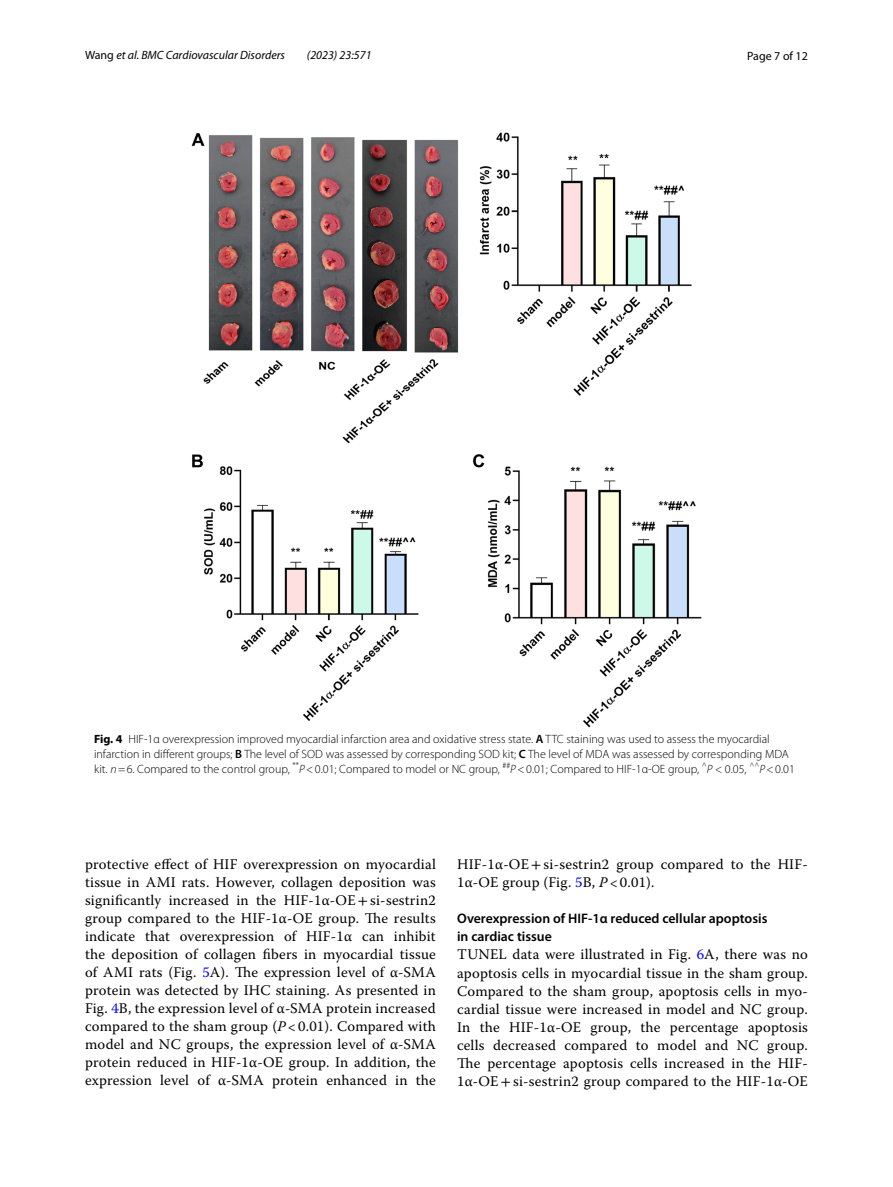
<style>
.page{position:relative;width:893px;height:1187px;background:#fff}
.page>*{position:absolute;margin:0;border:0;box-sizing:border-box;transform-origin:0 0}
.t1{font:14.7px/18px "Warnock Pro";letter-spacing:.015em;color:#000;text-align:justify}
.t2{font:600 13.8px/18px "Myriad Pro";color:#000}
.t3{font:300 12px/15px "Myriad Pro";color:#000}
.t4{font:italic 12px "Myriad Pro";color:#000}
.t5{font:12px "Myriad Pro";color:#000}
.s1{font-style:normal}
.s2{font-weight:700}
.s3{font-weight:600}
.s4{font-style:italic}
.s5{font-family:"STIX"}
.s6{color:#00f}
</style>
<div class="page">
<img style="left:191px;top:133px;width:511px;height:594px">
<p class="t4" style="left:85px;top:48px;width:202px"><span class="s1">Wang</span> et al. BMC Cardiovascular Disorders</p>
<p class="t4" style="left:307px;top:48px;width:66px">(2023) 23:571</p>
<p class="t5" style="left:747px;top:48px;width:62px">Page 7 of 12</p>
<p class="t3" style="left:94px;top:731px;width:702px"><span class="s2">Fig. 4</span> HIF-1α overexpression improved myocardial infarction area and oxidative stress state. <span class="s3">A</span> TTC staining was used to assess the myocardial infarction in different groups; <span class="s3">B</span> The level of SOD was assessed by corresponding SOD kit; <span class="s3">C</span> The level of MDA was assessed by corresponding MDA kit. <span class="s4">n</span>=6. Compared to the control group, <sup>**</sup><span class="s4">P</span>&lt;0.01; Compared to model or NC group, <sup>##</sup><span class="s4">P</span>&lt;0.01; Compared to HIF-1α-OE group, <sup>^</sup><span class="s4">P</span> &lt; 0.05, <sup>^^</sup><span class="s4">P</span>&lt;0.01</p>
<p class="t1" style="left:85px;top:855px;width:352px">protective effect of HIF overexpression on myocardial tissue in AMI rats. However, collagen deposition was significantly increased in the HIF-1α-OE<span class="s5">+</span>si-sestrin2 group compared to the HIF-1α-OE group. The results indicate that overexpression of HIF-1α can inhibit the deposition of collagen fibers in myocardial tissue of AMI rats (Fig. <span class="s6">5</span>A). The expression level of α-SMA protein was detected by IHC staining. As presented in Fig. <span class="s6">4</span>B, the expression level of α-SMA protein increased compared to the sham group (<span class="s4">P</span> &lt; 0.01). Compared with model and NC groups, the expression level of α-SMA protein reduced in HIF-1α-OE group. In addition, the expression level of α-SMA protein enhanced in the</p>
<p class="t1" style="left:457px;top:855px;width:352px">HIF-1α-OE<span class="s5">+</span>si-sestrin2 group compared to the HIF-<br>1α-OE group (Fig. <span class="s6">5</span>B, <span class="s4">P</span> &lt; 0.01).</p>
<p class="t2" style="left:457px;top:909px;width:312px">Overexpression of HIF‑1α reduced cellular apoptosis in cardiac tissue</p>
<p class="t1" style="left:457px;top:945px;width:352px">TUNEL data were illustrated in Fig. <span class="s6">6</span>A, there was no apoptosis cells in myocardial tissue in the sham group.<br>Compared to the sham group, apoptosis cells in myo&shy;cardial tissue were increased in model and NC group.<br>In the HIF-1α-OE group, the percentage apoptosis cells decreased compared to model and NC group.<br>The percentage apoptosis cells increased in the HIF-1α-OE<span class="s5">+</span>si-sestrin2 group compared to the HIF-1α-OE</p>
</div>
